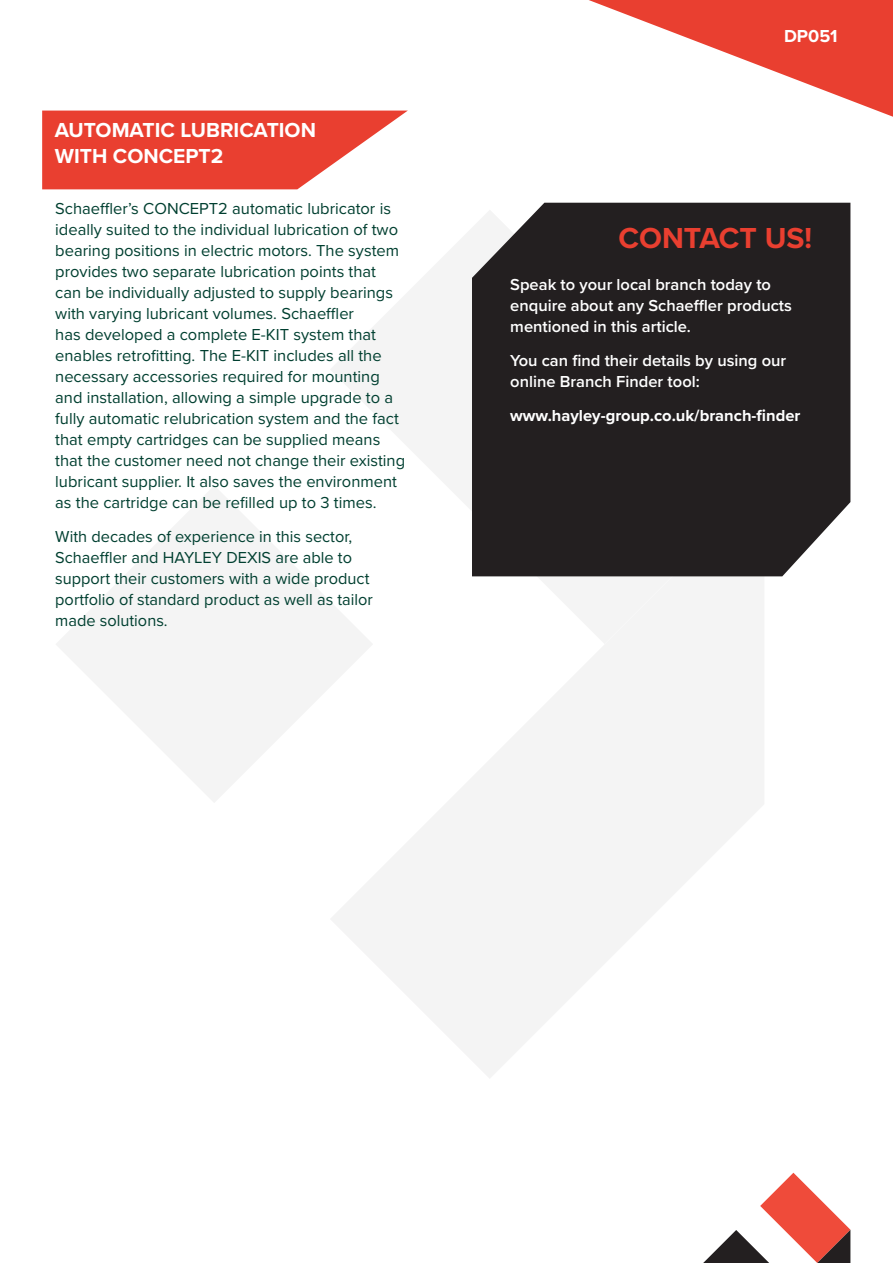
<style>
.page{position:relative;width:893px;height:1263px;background:#fff}
.page>*{position:absolute;margin:0;border:0;box-sizing:border-box;transform-origin:0 0}
.t1{font:700 30px "Proxima Nova";color:#e93f30}
.t2{font:700 21px/25.2px "Proxima Nova";color:#fff}
.t3{font:700 18px "Proxima Nova";color:#fff}
.t4{font:16.5px/21px "Proxima Nova";color:#003f30}
.t5{font:600 16.5px/21px "Proxima Nova";color:#fff}
.t6{font:700 16.5px "Proxima Nova";color:#fff}
</style>
<div class="page">
<svg style="left:56px;top:486px;width:274px;height:316px;fill:#f4f4f4"></svg>
<svg style="left:331px;top:229px;width:141px;height:255px;fill:#f4f4f4"></svg>
<svg style="left:330px;top:484px;width:434px;height:594px"></svg>
<svg style="left:589px;top:0;width:304px;height:117px"></svg>
<div style="left:472px;top:203px;width:378px;height:373px;background:#231f20"></div>
<svg style="left:42px;top:111px;width:365px;height:78px;background:#ec5b4f"></svg>
<svg style="left:703px;top:1173px;width:147px;height:90px"></svg>
<p class="t2" style="left:55px;top:117px;width:263px">AUTOMATIC LUBRICATION<br>WITH CONCEPT2</p>
<p class="t4" style="left:55px;top:197px;width:351px">Schaeffler’s CONCEPT2 automatic lubricator is ideally suited to the individual lubrication of two bearing positions in electric motors. The system provides two separate lubrication points that can be individually adjusted to supply bearings with varying lubricant volumes. Schaeffler<br>has developed a complete E-KIT system that enables retrofitting. The E-KIT includes all the necessary accessories required for mounting and installation, allowing a simple upgrade to a fully automatic relubrication system and the fact that empty cartridges can be supplied means that the customer need not change their existing lubricant supplier. It also saves the environment as the cartridge can be refilled up to 3 times.</p>
<p class="t4" style="left:55px;top:525px;width:319px">With decades of experience in this sector, Schaeffler and HAYLEY DEXIS are able to support their customers with a wide product portfolio of standard product as well as tailor made solutions.</p>
<p class="t3" style="left:784px;top:22px;width:55px">DP051</p>
<p class="t1" style="left:618px;top:216px;width:195px">CONTACT US!</p>
<p class="t5" style="left:510px;top:274px;width:283px">Speak to your local branch today to enquire about any Schaeffler products mentioned in this article.</p>
<p class="t5" style="left:510px;top:350px;width:277px">You can find their details by using our online Branch Finder tool:</p>
<p class="t6" style="left:510px;top:403px;width:292px">www.hayley-group.co.uk/branch-finder</p>
</div>
